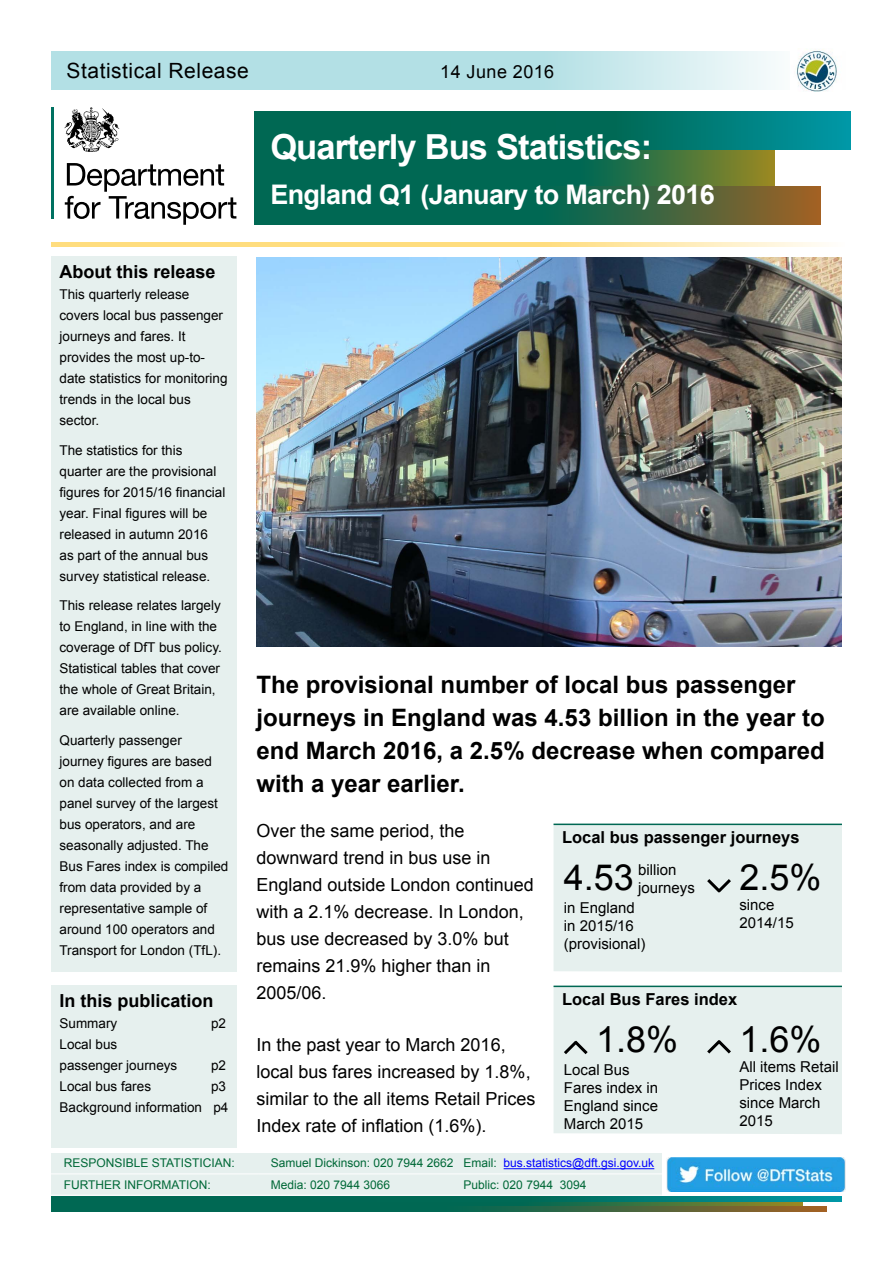
<style>
.page{position:relative;width:893px;height:1263px;background:#fff}
.page>*{position:absolute;margin:0;border:0;box-sizing:border-box;transform-origin:0 0}
.t1{font:36px "Arial";color:#000}
.t2{font:700 34.5px "Arial";letter-spacing:-.025em;color:#fff}
.t3{font:700 27px "Arial";letter-spacing:-.025em;color:#fff}
.t4{font:700 24px/33px "Arial";color:#000}
.t5{font:21px "Arial";letter-spacing:.025em;color:#000}
.t6{font:18px/27px "Arial";color:#000}
.t7{font:700 18px "Arial";color:#000}
.t8{font:18px "Arial";letter-spacing:.025em;color:#000}
.t9{font:700 16.5px "Arial";color:#000}
.t10{font:15px "Arial";color:#000}
.t11{font:13.5px/21px "Arial";color:#000}
.t12{font:12px "Arial";color:#006837}
.s1{font-size:36px}
.s2{color:#00f}
</style>
<div class="page">
<div style="left:51px;top:986px;width:186px;height:162px;background:#e6f0ee"></div>
<div style="left:51px;top:256px;width:186px;height:716px;background:#e6f0ee"></div>
<svg style="left:51px;top:52px;width:724px;height:38px;background:#bde4e8"></svg>
<svg style="left:254px;top:149px;width:520px;height:38px;background:#1a6d4a"></svg>
<svg style="left:254px;top:187px;width:566px;height:38px;background:#256647"></svg>
<svg style="left:254px;top:111px;width:596px;height:38px;background:#007164"></svg>
<hr style="left:51px;top:107px;width:3px;height:111px;background:#007161">
<svg style="left:65px;top:163px;width:171px;height:62px"></svg>
<svg style="left:64px;top:107px;width:56px;height:45px"></svg>
<img style="left:796px;top:49px;width:41px;height:42px">
<svg style="left:51px;top:242px;width:773px;height:5px;background:#ffe293"></svg>
<div style="left:51px;top:1153px;width:611px;height:43px;background:#e6f0ee"></div>
<svg style="left:51px;top:1201px;width:752px;height:5px;background:#156e4e"></svg>
<svg style="left:51px;top:1196px;width:791px;height:5px;background:#007164"></svg>
<svg style="left:51px;top:1206px;width:775px;height:6px;background:#256647"></svg>
<hr style="left:51px;top:1173px;width:207px;height:1px;background:#fff">
<hr style="left:258px;top:1173px;width:586px;height:1px;background:#fff">
<hr style="left:51px;top:1195px;width:207px;height:1px;background:#fff">
<hr style="left:258px;top:1195px;width:586px;height:1px;background:#fff">
<img style="left:256px;top:257px;width:586px;height:390px">
<hr style="left:504px;top:1168px;width:150px;height:1px;background:#00f">
<div style="left:554px;top:824px;width:288px;height:148px;background:#e6f0ee"></div>
<div style="left:554px;top:986px;width:288px;height:148px;background:#e6f0ee"></div>
<img style="left:667px;top:1157px;width:178px;height:34px">
<h3 class="t5" style="left:67px;top:56px;width:184px">Statistical Release</h3>
<h3 class="t8" style="left:440px;top:59px;width:116px">14 June 2016</h3>
<p class="t7" style="left:60px;top:260px;width:158px">About this release</p>
<p class="t11" style="left:60px;top:284px;width:170px">This quarterly release covers local bus passenger journeys and fares. It provides the most up-to&shy;date statistics for monitoring trends in the local bus sector.</p>
<p class="t11" style="left:60px;top:440px;width:167px">The statistics for this quarter are the provisional figures for 2015/16 financial year. Final figures will be released in autumn 2016 as part of the annual bus survey statistical release.</p>
<p class="t11" style="left:60px;top:595px;width:164px">This release relates largely to England, in line with the coverage of DfT bus policy.<br>Statistical tables that cover the whole of Great Britain, are available online.</p>
<p class="t11" style="left:60px;top:730px;width:170px">Quarterly passenger journey figures are based on data collected from a panel survey of the largest bus operators, and are seasonally adjusted. The<br>Bus Fares index is compiled from data provided by a representative sample of around 100 operators and<br>Transport for London (TfL).</p>
<p class="t7" style="left:60px;top:989px;width:156px">In this publication</p>
<p class="t11" style="left:60px;top:1013px;width:59px">Summary</p>
<p class="t11" style="left:211px;top:1013px;width:17px">p2</p>
<p class="t11" style="left:60px;top:1034px;width:119px">Local bus passenger journeys</p>
<p class="t11" style="left:211px;top:1055px;width:17px">p2</p>
<p class="t11" style="left:60px;top:1076px;width:93px">Local bus fares</p>
<p class="t11" style="left:60px;top:1076px;width:170px;text-align:right">p3<br>Background information p4</p>
<h2 class="t2" style="left:270px;top:124px;width:383px">Quarterly Bus Statistics:</h2>
<h3 class="t3" style="left:270px;top:176px;width:446px">England Q1 (January to March) 2016</h3>
<p class="t4" style="left:256px;top:668px;width:570px">The provisional number of local bus passenger journeys in England was 4.53 billion in the year to end March 2016, a 2.5% decrease when compared with a year earlier.</p>
<p class="t6" style="left:256px;top:817px;width:210px">Over the same period, the</p>
<p class="t9" style="left:562px;top:826px;width:239px">Local bus passenger journeys</p>
<p class="t6" style="left:256px;top:844px;width:236px">downward trend in bus use in</p>
<p class="t10" style="left:638px;top:859px;width:40px">billion</p>
<p class="t1" style="left:739px;top:854px;width:84px">2.5%</p>
<p class="t6" style="left:256px;top:871px;width:379px">England outside London continued <span class="s1">4.53</span></p>
<p class="t10" style="left:638px;top:877px;width:58px">journeys</p>
<p class="t6" style="left:256px;top:898px;width:269px">with a 2.1% decrease. In London, bus use decreased by 3.0% but remains 21.9% higher than in<br>2005/06.</p>
<p class="t6" style="left:256px;top:1031px;width:251px">In the past year to March 2016,</p>
<p class="t10" style="left:564px;top:898px;width:72px">in England</p>
<p class="t10" style="left:739px;top:895px;width:37px">since</p>
<p class="t10" style="left:564px;top:916px;width:72px">in 2015/16</p>
<p class="t10" style="left:739px;top:913px;width:56px">2014/15</p>
<p class="t10" style="left:564px;top:934px;width:83px">(provisional)</p>
<p class="t9" style="left:562px;top:988px;width:177px">Local Bus Fares index</p>
<p class="t1" style="left:596px;top:1016px;width:84px">1.8%</p>
<p class="t1" style="left:739px;top:1015px;width:84px">1.6%</p>
<p class="t6" style="left:256px;top:1058px;width:276px">local bus fares increased by 1.8%,</p>
<p class="t10" style="left:564px;top:1059px;width:67px">Local Bus</p>
<p class="t10" style="left:739px;top:1056px;width:101px">All items Retail</p>
<p class="t10" style="left:564px;top:1077px;width:96px">Fares index in</p>
<p class="t10" style="left:739px;top:1074px;width:84px">Prices Index</p>
<p class="t6" style="left:256px;top:1085px;width:281px">similar to the all items Retail Prices</p>
<p class="t10" style="left:564px;top:1095px;width:96px">England since</p>
<p class="t10" style="left:739px;top:1092px;width:82px">since March</p>
<p class="t6" style="left:256px;top:1112px;width:232px">Index rate of inflation (1.6%).</p>
<p class="t10" style="left:564px;top:1113px;width:81px">March 2015</p>
<p class="t10" style="left:739px;top:1110px;width:35px">2015</p>
<p class="t12" style="left:64px;top:1155px;width:172px">RESPONSIBLE STATISTICIAN:</p>
<p class="t12" style="left:271px;top:1155px;width:385px">Samuel Dickinson: 020 7944 2662 Email: <span class="s2">bus.statistics@dft.gsi.gov.uk</span></p>
<p class="t12" style="left:64px;top:1177px;width:148px">FURTHER INFORMATION:</p>
<p class="t12" style="left:271px;top:1177px;width:121px">Media: 020 7944 3066</p>
<p class="t12" style="left:464px;top:1177px;width:124px">Public: 020 7944 3094</p>
</div>
